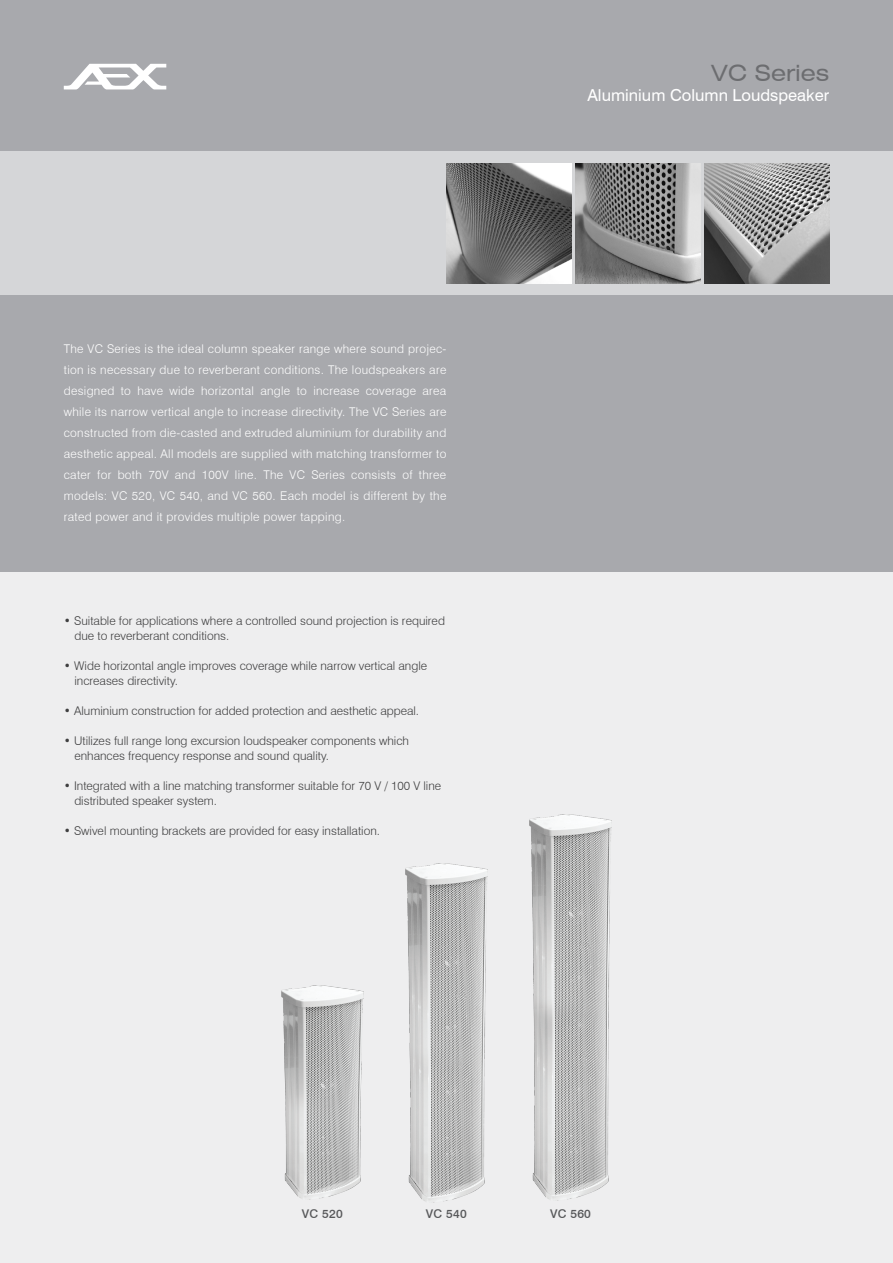
<style>
.page{position:relative;width:893px;height:1263px;background:#fff}
.page>*{position:absolute;margin:0;border:0;box-sizing:border-box;transform-origin:0 0}
.t1{font:expanded 22.5px "Swiss 721 BT";color:#6c6d70}
.t2{font:16.5px "Swiss 721 BT";color:#fff}
.t3{font:300 12px/21px "Swiss 721 BT";letter-spacing:.025em;color:#fff;text-align:justify}
.t4{font:300 12px/15px "Swiss 721 BT";color:#3e3e3f}
.t5{font:500 12px "Swiss 721 BT";letter-spacing:.025em;color:#57585a}
</style>
<div class="page">
<div style="left:0;top:150px;width:893px;height:146px;background:#d5d6d8"></div>
<div style="left:0;top:0;width:893px;height:150px;background:#a8a9ad"></div>
<svg style="left:64px;top:64px;width:102px;height:25px"></svg>
<div style="left:0;top:470px;width:893px;height:793px;background:#eeeeef"></div>
<div style="left:0;top:295px;width:893px;height:277px;background:#a8a9ad"></div>
<img style="left:446px;top:163px;width:125px;height:120px">
<img style="left:704px;top:163px;width:125px;height:120px">
<img style="left:575px;top:163px;width:125px;height:120px">
<img style="left:406px;top:864px;width:81px;height:338px">
<img style="left:530px;top:814px;width:81px;height:386px">
<img style="left:282px;top:985px;width:81px;height:214px">
<h1 class="t1" style="left:711px;top:59px;width:119px">VC Series</h1>
<p class="t3" style="left:64px;top:338px;width:384px">The VC Series is the ideal column speaker range where sound projec&shy;tion is necessary due to reverberant conditions. The loudspeakers are designed to have wide horizontal angle to increase coverage area while its narrow vertical angle to increase directivity. The VC Series are constructed from die-casted and extruded aluminium for durability and aesthetic appeal. All models are supplied with matching transformer to cater for both 70V and 100V line. The VC Series consists of three models: VC 520, VC 540, and VC 560. Each model is different by the rated power and it provides multiple power tapping.</p>
<p class="t4" style="left:74px;top:613px;width:372px;text-indent:-11px">• Suitable for applications where a controlled sound projection is required due to reverberant conditions.</p>
<p class="t4" style="left:74px;top:658px;width:354px;text-indent:-11px">• Wide horizontal angle improves coverage while narrow vertical angle increases directivity.</p>
<p class="t4" style="left:64px;top:703px;width:357px">• Aluminium construction for added protection and aesthetic appeal.</p>
<p class="t4" style="left:74px;top:733px;width:336px;text-indent:-11px">• Utilizes full range long excursion loudspeaker components which enhances frequency response and sound quality.</p>
<p class="t4" style="left:74px;top:778px;width:368px;text-indent:-11px">• Integrated with a line matching transformer suitable for 70 V / 100 V line distributed speaker system.</p>
<p class="t4" style="left:64px;top:823px;width:318px">• Swivel mounting brackets are provided for easy installation.</p>
<h2 class="t2" style="left:587px;top:85px;width:243px">Aluminium Column Loudspeaker</h2>
<p class="t5" style="left:302px;top:1207px;width:43px">VC 520</p>
<p class="t5" style="left:426px;top:1207px;width:43px">VC 540</p>
<p class="t5" style="left:550px;top:1207px;width:43px">VC 560</p>
</div>
